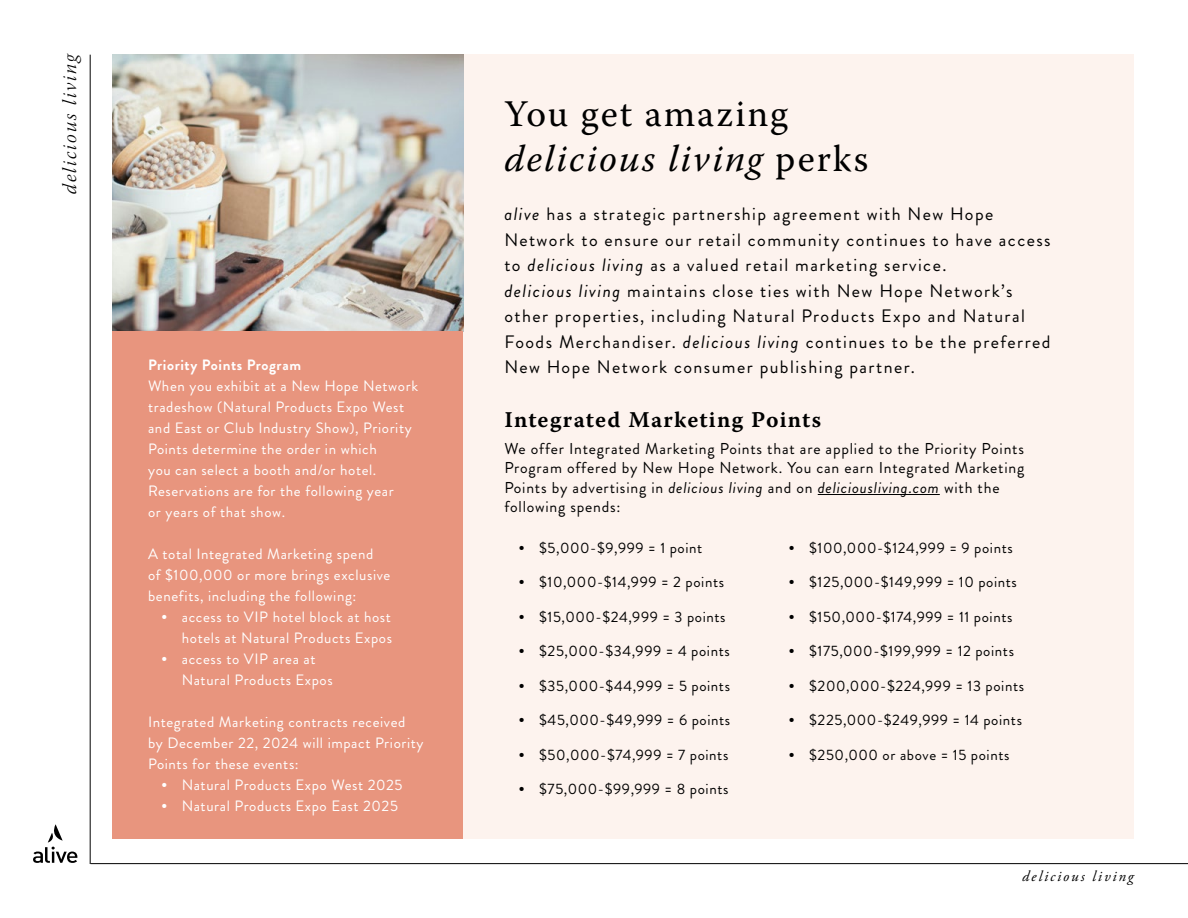
<style>
.page{position:relative;width:1188px;height:918px;background:#fff}
.page>*{position:absolute;margin:0;border:0;box-sizing:border-box;transform-origin:0 0}
.t1{font:37.5px/45px "Warnock Pro";letter-spacing:.05em;color:#000}
.t2{font:22.5px "Warnock Pro Semibold Capt";letter-spacing:.05em;color:#000}
.t3{font:19.5px "Warnock Pro Light It Subh";letter-spacing:.1em;color:#000}
.t4{font:18px/25.5px "Brandon Grotesque";letter-spacing:.08em;color:#000}
.t5{font:15.75px/19.5px "Brandon Grotesque";letter-spacing:.05em;color:#000}
.t6{font:15px/21px "Brandon Grotesque";letter-spacing:.04em;color:#fff}
.t7{font:15px "Brandon Grotesque";letter-spacing:.04em;color:#000}
.t8{font:700 15px "Brandon Grotesque";letter-spacing:.04em;color:#fff}
.t9{font:italic 15px "Adobe Garamond Pro";letter-spacing:.13em;color:#000}
.s1{font-family:"Adobe Garamond Pro"}
.s2{font-style:italic}
</style>
<div class="page">
<hr style="left:90px;top:55px;width:1px;height:809px;background:#000">
<svg style="left:33px;top:824px;width:44px;height:39px"></svg>
<hr style="left:91px;top:863px;width:1097px;height:1px;background:#000">
<div style="left:463px;top:54px;width:671px;height:785px;background:#fdf3ee"></div>
<img style="left:113px;top:54px;width:350px;height:278px">
<div style="left:113px;top:332px;width:350px;height:507px;background:#e8957e"></div>
<hr style="left:818px;top:494px;width:122px;height:1px;background:#000">
<h3 class="t3" style="left:59px;top:194px;width:144px;rotate:-90deg">delicious living</h3>
<p class="t8" style="left:148px;top:354px;width:154px">Priority Points Program</p>
<p class="t6" style="left:148px;top:375px;width:272px">When you exhibit at a New Hope Network tradeshow (Natural Products Expo West and East or Club Industry Show), Priority Points determine the order in which<br>you can select a booth and/or hotel.<br>Reservations are for the following year<br>or years of that show.</p>
<p class="t6" style="left:148px;top:543px;width:244px">A total Integrated Marketing spend<br>of $100,000 or more brings exclusive benefits, including the following:</p>
<p class="t6" style="left:162px;top:606px;width:232px;text-align:right"><span class="s1">•</span> access to VIP hotel block at host hotels at Natural Products Expos</p>
<p class="t6" style="left:182px;top:648px;width:153px;text-indent:-20px"><span class="s1">•</span> access to VIP area at<br>Natural Products Expos</p>
<p class="t6" style="left:148px;top:711px;width:277px">Integrated Marketing contracts received by December 22, 2024 will impact Priority<br>Points for these events:</p>
<p class="t6" style="left:162px;top:774px;width:243px"><span class="s1">•</span> Natural Products Expo West 2025</p>
<p class="t6" style="left:162px;top:795px;width:238px"><span class="s1">•</span> Natural Products Expo East 2025</p>
<h1 class="t1" style="left:504px;top:90px;width:366px">You get amazing <span class="s2">delicious living</span> perks</h1>
<p class="t4" style="left:504px;top:202px;width:548px"><span class="s2">alive</span> has a strategic partnership agreement with New Hope Network to ensure our retail community continues to have access to <span class="s2">delicious living</span> as a valued retail marketing service.<br><span class="s2">delicious living</span> maintains close ties with New Hope Network’s other properties, including Natural Products Expo and Natural Foods Merchandiser. <span class="s2">delicious living</span> continues to be the preferred New Hope Network consumer publishing partner.</p>
<h2 class="t2" style="left:504px;top:406px;width:319px">Integrated Marketing Points</h2>
<p class="t5" style="left:504px;top:439px;width:521px">We offer Integrated Marketing Points that are applied to the Priority Points Program offered by New Hope Network. You can earn Integrated Marketing Points by advertising in <span class="s2">delicious living</span> and on <span class="s2">deliciousliving.com</span> with the following spends:</p>
<p class="t7" style="left:519px;top:537px;width:185px"><span class="s1">•</span> $5,000-$9,999 = 1 point</p>
<p class="t7" style="left:519px;top:572px;width:207px"><span class="s1">•</span> $10,000-$14,999 = 2 points</p>
<p class="t7" style="left:519px;top:606px;width:208px"><span class="s1">•</span> $15,000-$24,999 = 3 points</p>
<p class="t7" style="left:519px;top:641px;width:212px"><span class="s1">•</span> $25,000-$34,999 = 4 points</p>
<p class="t7" style="left:519px;top:675px;width:213px"><span class="s1">•</span> $35,000-$44,999 = 5 points</p>
<p class="t7" style="left:519px;top:710px;width:213px"><span class="s1">•</span> $45,000-$49,999 = 6 points</p>
<p class="t7" style="left:519px;top:744px;width:211px"><span class="s1">•</span> $50,000-$74,999 = 7 points</p>
<p class="t7" style="left:519px;top:779px;width:211px"><span class="s1">•</span> $75,000-$99,999 = 8 points</p>
<p class="t7" style="left:789px;top:537px;width:225px"><span class="s1">•</span> $100,000-$124,999 = 9 points</p>
<p class="t7" style="left:789px;top:572px;width:229px"><span class="s1">•</span> $125,000-$149,999 = 10 points</p>
<p class="t7" style="left:789px;top:606px;width:225px"><span class="s1">•</span> $150,000-$174,999 = 11 points</p>
<p class="t7" style="left:789px;top:641px;width:227px"><span class="s1">•</span> $175,000-$199,999 = 12 points</p>
<p class="t7" style="left:789px;top:675px;width:237px"><span class="s1">•</span> $200,000-$224,999 = 13 points</p>
<p class="t7" style="left:789px;top:710px;width:235px"><span class="s1">•</span> $225,000-$249,999 = 14 points</p>
<p class="t7" style="left:789px;top:744px;width:222px"><span class="s1">•</span> $250,000 or above = 15 points</p>
<p class="t9" style="left:1022px;top:867px;width:113px">delicious living</p>
</div>
